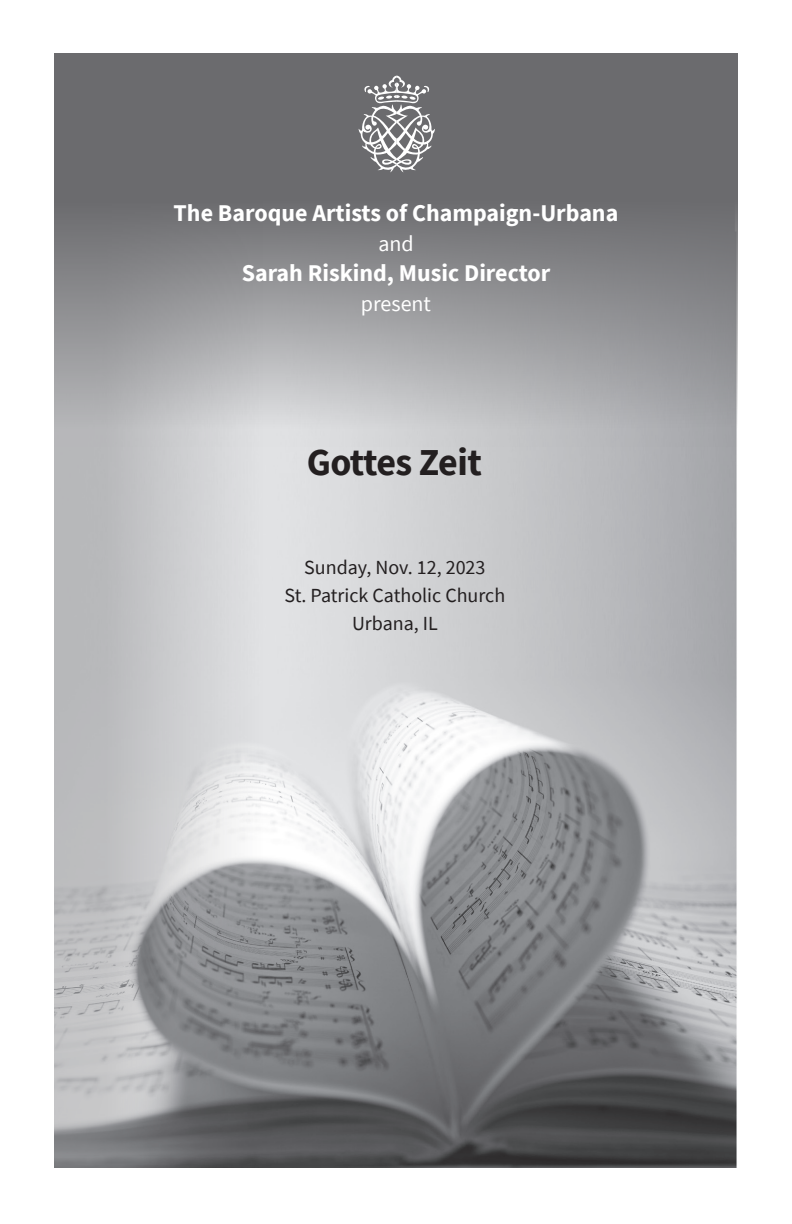
<style>
.page{position:relative;width:792px;height:1224px;background:#fff}
.page>*{position:absolute;margin:0;border:0;box-sizing:border-box;transform-origin:0 0}
.t1{font:700 38px "Source Sans Pro";letter-spacing:-.02em;color:#231f20}
.body_text{font:700 24px "Source Sans Pro";color:#fff}
.body_text-2{font:22px "Source Sans Pro";color:#fff}
.t2{font:20px "Source Sans Pro";color:#231f20}
</style>
<div class="page">
<img style="left:281px;top:447px;width:456px;height:721px">
<svg style="left:281px;top:53px;width:457px;height:394px;background:#8a8a8d"></svg>
<svg style="left:54px;top:53px;width:227px;height:1115px;background:#a7a7aa"></svg>
<svg style="left:359px;top:76px;width:76px;height:96px"></svg>
<p class="body_text" style="left:174px;top:196px;width:446px">The Baroque Artists of Champaign-Urbana</p>
<p class="body_text-2" style="left:378px;top:229px;width:37px">and</p>
<p class="body_text" style="left:242px;top:256px;width:310px">Sarah Riskind, Music Director</p>
<p class="body_text-2" style="left:361px;top:289px;width:72px">present</p>
<p class="t1" style="left:307px;top:437px;width:177px">Gottes Zeit</p>
<p class="t2" style="left:304px;top:554px;width:183px">Sunday, Nov. 12, 2023</p>
<p class="t2" style="left:285px;top:582px;width:222px">St. Patrick Catholic Church</p>
<p class="t2" style="left:352px;top:610px;width:87px">Urbana, IL</p>
</div>
